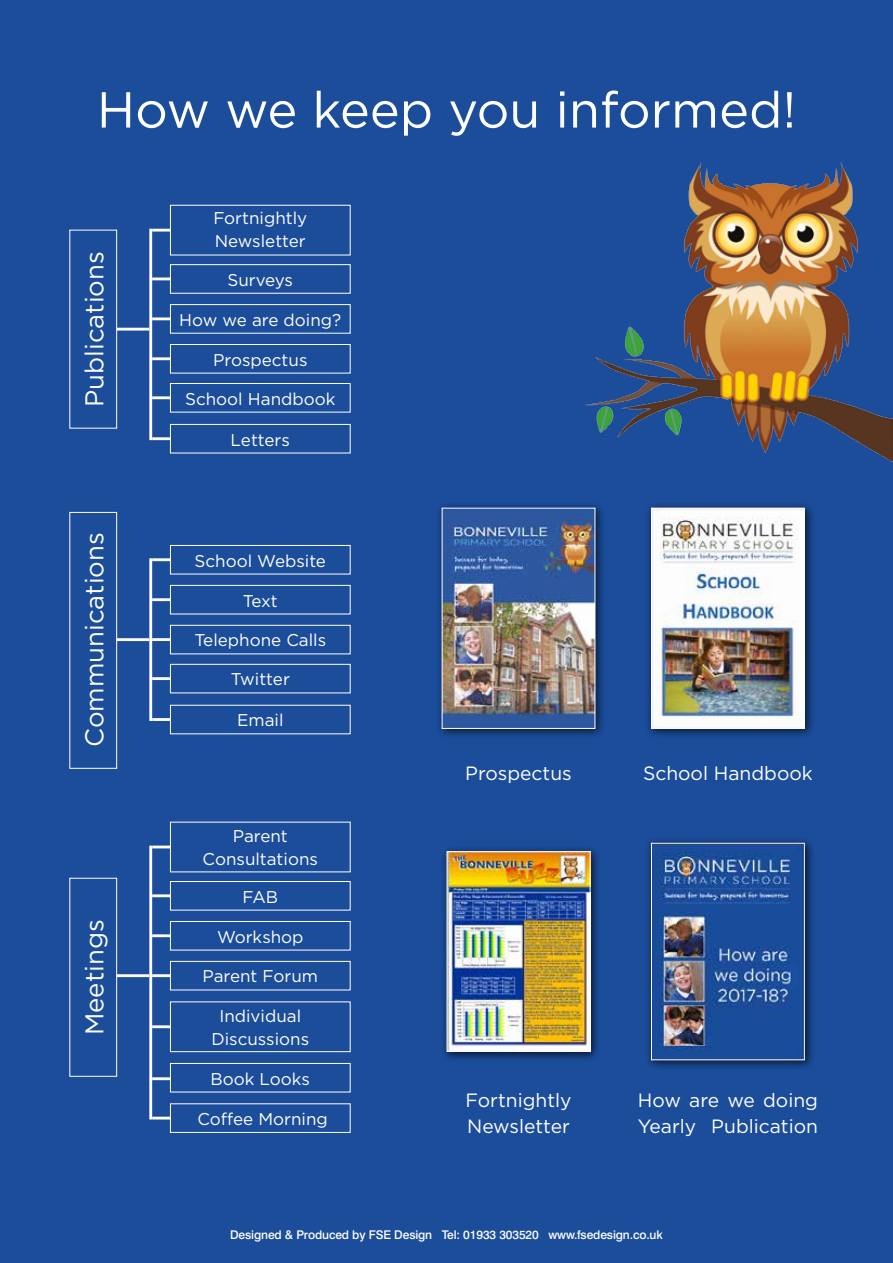
<style>
.page{position:relative;width:893px;height:1263px;background:#fff}
.page>*{position:absolute;margin:0;border:0;box-sizing:border-box;transform-origin:0 0}
.t1{font:50.55px "Gotham";color:#fff}
.t2{font:25.8px "Gotham";color:#fff}
.t3{font:19.2px/25.7px "Gotham";color:#fff}
.t4{font:17.1px/22.6px "Gotham";color:#fff;text-align:center}
.t5{font:500 12px "Swiss 721 BT";letter-spacing:-.01em;color:#fff}
</style>
<div class="page">
<div style="left:1px;top:1px;width:891px;height:1261px;background:#1b4d9b"></div>
<div style="left:69px;top:230px;width:48px;height:198px;background:#1b4d9b;border:1px solid #fff"></div>
<div style="left:170px;top:205px;width:181px;height:50px;background:#1b4d9b;border:1px solid #fff"></div>
<div style="left:170px;top:264px;width:181px;height:30px;background:#1b4d9b;border:1px solid #fff"></div>
<div style="left:170px;top:304px;width:181px;height:30px;background:#1b4d9b;border:1px solid #fff"></div>
<div style="left:170px;top:344px;width:181px;height:29px;background:#1b4d9b;border:1px solid #fff"></div>
<div style="left:170px;top:383px;width:181px;height:29px;background:#1b4d9b;border:1px solid #fff"></div>
<div style="left:170px;top:424px;width:181px;height:29px;background:#1b4d9b;border:1px solid #fff"></div>
<hr style="left:149px;top:229px;width:3px;height:211px;background:#fff">
<hr style="left:117px;top:328px;width:32px;height:3px;background:#fff">
<hr style="left:152px;top:317px;width:18px;height:3px;background:#fff">
<hr style="left:152px;top:277px;width:18px;height:3px;background:#fff">
<hr style="left:152px;top:229px;width:18px;height:3px;background:#fff">
<hr style="left:152px;top:357px;width:18px;height:3px;background:#fff">
<hr style="left:152px;top:396px;width:18px;height:3px;background:#fff">
<hr style="left:152px;top:437px;width:18px;height:3px;background:#fff">
<div style="left:69px;top:512px;width:48px;height:257px;background:#1b4d9b;border:1px solid #fff"></div>
<div style="left:170px;top:545px;width:181px;height:29px;background:#1b4d9b;border:1px solid #fff"></div>
<div style="left:170px;top:585px;width:181px;height:29px;background:#1b4d9b;border:1px solid #fff"></div>
<div style="left:170px;top:625px;width:181px;height:29px;background:#1b4d9b;border:1px solid #fff"></div>
<div style="left:170px;top:664px;width:181px;height:29px;background:#1b4d9b;border:1px solid #fff"></div>
<div style="left:170px;top:705px;width:181px;height:29px;background:#1b4d9b;border:1px solid #fff"></div>
<hr style="left:149px;top:558px;width:3px;height:163px;background:#fff">
<hr style="left:117px;top:638px;width:32px;height:3px;background:#fff">
<hr style="left:152px;top:598px;width:18px;height:3px;background:#fff">
<hr style="left:152px;top:558px;width:18px;height:3px;background:#fff">
<hr style="left:152px;top:638px;width:18px;height:3px;background:#fff">
<hr style="left:152px;top:677px;width:18px;height:3px;background:#fff">
<hr style="left:152px;top:718px;width:18px;height:3px;background:#fff">
<div style="left:69px;top:878px;width:48px;height:199px;background:#1b4d9b;border:1px solid #fff"></div>
<div style="left:170px;top:881px;width:181px;height:29px;background:#1b4d9b;border:1px solid #fff"></div>
<div style="left:170px;top:921px;width:181px;height:29px;background:#1b4d9b;border:1px solid #fff"></div>
<div style="left:170px;top:961px;width:181px;height:29px;background:#1b4d9b;border:1px solid #fff"></div>
<div style="left:170px;top:1001px;width:181px;height:51px;background:#1b4d9b;border:1px solid #fff"></div>
<div style="left:170px;top:1063px;width:181px;height:29px;background:#1b4d9b;border:1px solid #fff"></div>
<hr style="left:149px;top:845px;width:3px;height:274px;background:#fff">
<hr style="left:117px;top:974px;width:32px;height:3px;background:#fff">
<hr style="left:152px;top:934px;width:18px;height:3px;background:#fff">
<hr style="left:152px;top:894px;width:18px;height:3px;background:#fff">
<hr style="left:152px;top:845px;width:18px;height:3px;background:#fff">
<hr style="left:152px;top:974px;width:18px;height:3px;background:#fff">
<hr style="left:152px;top:1025px;width:18px;height:3px;background:#fff">
<hr style="left:152px;top:1077px;width:18px;height:3px;background:#fff">
<div style="left:170px;top:1103px;width:181px;height:30px;background:#1b4d9b;border:1px solid #fff"></div>
<svg style="left:152px;top:1117px;width:18px;height:2px"></svg>
<div style="left:436px;top:502px;width:170px;height:237px;background:#000;opacity:.75"></div>
<img style="left:444px;top:510px;width:149px;height:217px">
<div style="left:442px;top:508px;width:153px;height:221px;border:1px solid #fff"></div>
<div style="left:645px;top:502px;width:170px;height:237px;background:#000;opacity:.75"></div>
<img style="left:653px;top:510px;width:149px;height:217px">
<div style="left:651px;top:508px;width:153px;height:221px;border:1px solid #fff"></div>
<div style="left:441px;top:845px;width:159px;height:217px;background:#000;opacity:.75"></div>
<img style="left:449px;top:853px;width:139px;height:196px">
<div style="left:447px;top:851px;width:143px;height:200px;border:1px solid #fff"></div>
<div style="left:645px;top:837px;width:170px;height:234px;background:#000;opacity:.75"></div>
<img style="left:653px;top:845px;width:149px;height:213px">
<div style="left:651px;top:843px;width:153px;height:217px;border:1px solid #fff"></div>
<img style="left:585px;top:161px;width:308px;height:301px">
<h1 class="t1" style="left:97px;top:77px;width:701px">How we keep you informed!</h1>
<h2 class="t2" style="left:78px;top:407px;width:157px;rotate:-90deg">Publications</h2>
<h2 class="t2" style="left:78px;top:747px;width:216px;rotate:-90deg">Communications</h2>
<h2 class="t2" style="left:78px;top:1035px;width:117px;rotate:-90deg">Meetings</h2>
<p class="t4" style="left:213px;top:207px;width:95px;text-align:left">Fortnightly<br>Newsletter</p>
<p class="t4" style="left:227px;top:268px;width:67px">Surveys</p>
<p class="t4" style="left:179px;top:308px;width:164px">How we are doing?</p>
<p class="t4" style="left:213px;top:348px;width:96px">Prospectus</p>
<p class="t4" style="left:185px;top:387px;width:152px">School Handbook</p>
<p class="t4" style="left:231px;top:428px;width:61px">Letters</p>
<p class="t4" style="left:195px;top:549px;width:133px">School Website</p>
<p class="t4" style="left:243px;top:589px;width:37px">Text</p>
<p class="t4" style="left:194px;top:629px;width:133px">Telephone Calls</p>
<p class="t4" style="left:231px;top:668px;width:61px">Twitter</p>
<p class="t4" style="left:237px;top:709px;width:48px">Email</p>
<p class="t4" style="left:203px;top:825px;width:117px">Parent<br>Consultations</p>
<p class="t4" style="left:243px;top:885px;width:37px">FAB</p>
<p class="t4" style="left:217px;top:925px;width:88px">Workshop</p>
<p class="t4" style="left:202px;top:965px;width:117px">Parent Forum</p>
<p class="t4" style="left:211px;top:1004px;width:99px">Individual<br>Discussions</p>
<p class="t4" style="left:210px;top:1067px;width:101px">Book Looks</p>
<p class="t4" style="left:197px;top:1107px;width:132px">Coffee Morning</p>
<p class="t3" style="left:465px;top:760px;width:108px">Prospectus</p>
<p class="t3" style="left:643px;top:760px;width:171px">School Handbook</p>
<p class="t3" style="left:466px;top:1087px;width:107px">Fortnightly<br>Newsletter</p>
<p class="t3" style="left:638px;top:1087px;width:182px">How are we doing<br>Yearly Publication</p>
<p class="t5" style="left:230px;top:1228px;width:434px">Designed &amp; Produced by FSE Design Tel: 01933 303520 www.fsedesign.co.uk</p>
</div>
